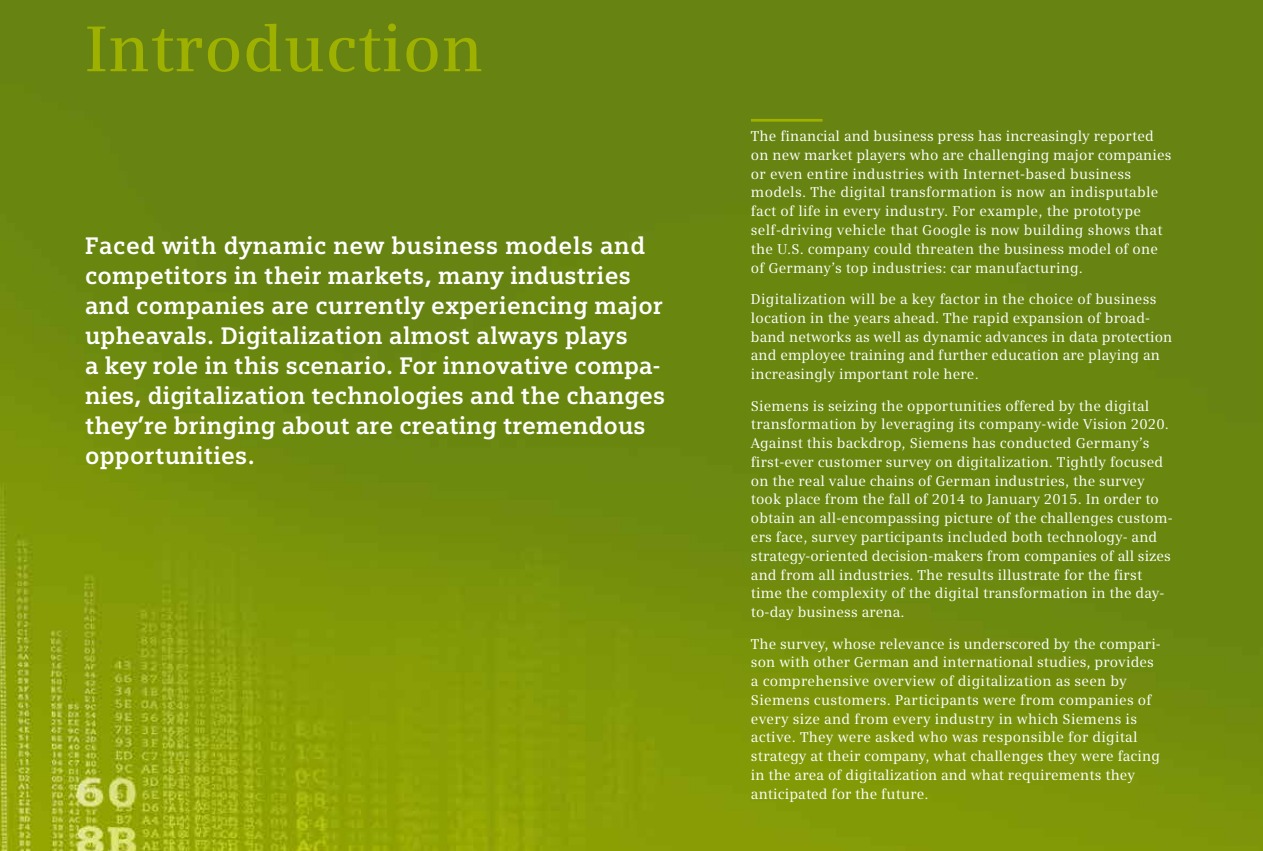
<style>
.page{position:relative;width:1263px;height:851px;background:#fff}
.page>*{position:absolute;margin:0;border:0;box-sizing:border-box;transform-origin:0 0}
.t1{font:600 64.5px "Siemens Serif";letter-spacing:.01em;color:#9fb100}
.t2{font:700 24px/30px "Siemens Slab";letter-spacing:.01em;color:#fff}
.t3{font:14.25px/18.8px "Siemens Serif";letter-spacing:.01em;color:#fff}
</style>
<div class="page">
<img style="left:0;top:0;width:1263px;height:850px">
<hr style="left:751px;top:119px;width:71px;height:3px;background:#9fb100">
<h1 class="t1" style="left:85px;top:11px;width:400px">Introduction</h1>
<p class="t2" style="left:85px;top:230px;width:582px">Faced with dynamic new business models and competitors in their markets, many industries and companies are currently experiencing major upheavals. Digitalization almost always plays<br>a key role in this scenario. For innovative compa&shy;nies, digitalization technologies and the changes they’re bringing about are creating tremendous opportunities.</p>
<p class="t3" style="left:751px;top:127px;width:422px">The financial and business press has increasingly reported on new market players who are challenging major companies or even entire industries with Internet-based business models. The digital transformation is now an indisputable fact of life in every industry. For example, the prototype self-driving vehicle that Google is now building shows that the U.S. company could threaten the business model of one of Germany’s top industries: car manufacturing.</p>
<p class="t3" style="left:751px;top:289px;width:423px">Digitalization will be a key factor in the choice of business location in the years ahead. The rapid expansion of broad&shy;band networks as well as dynamic advances in data protection and employee training and further education are playing an increasingly important role here.</p>
<p class="t3" style="left:751px;top:396px;width:423px">Siemens is seizing the opportunities offered by the digital transformation by leveraging its company-wide Vision 2020.<br>Against this backdrop, Siemens has conducted Germany’s first-ever customer survey on digitalization. Tightly focused on the real value chains of German industries, the survey took place from the fall of 2014 to January 2015. In order to obtain an all-encompassing picture of the challenges custom&shy;ers face, survey participants included both technology- and strategy-oriented decision-makers from companies of all sizes and from all industries. The results illustrate for the first time the complexity of the digital transformation in the day&shy;to-day business arena.</p>
<p class="t3" style="left:751px;top:634px;width:411px">The survey, whose relevance is underscored by the compari&shy;son with other German and international studies, provides a comprehensive overview of digitalization as seen by Siemens customers. Participants were from companies of every size and from every industry in which Siemens is active. They were asked who was responsible for digital strategy at their company, what challenges they were facing in the area of digitalization and what requirements they anticipated for the future.</p>
</div>
